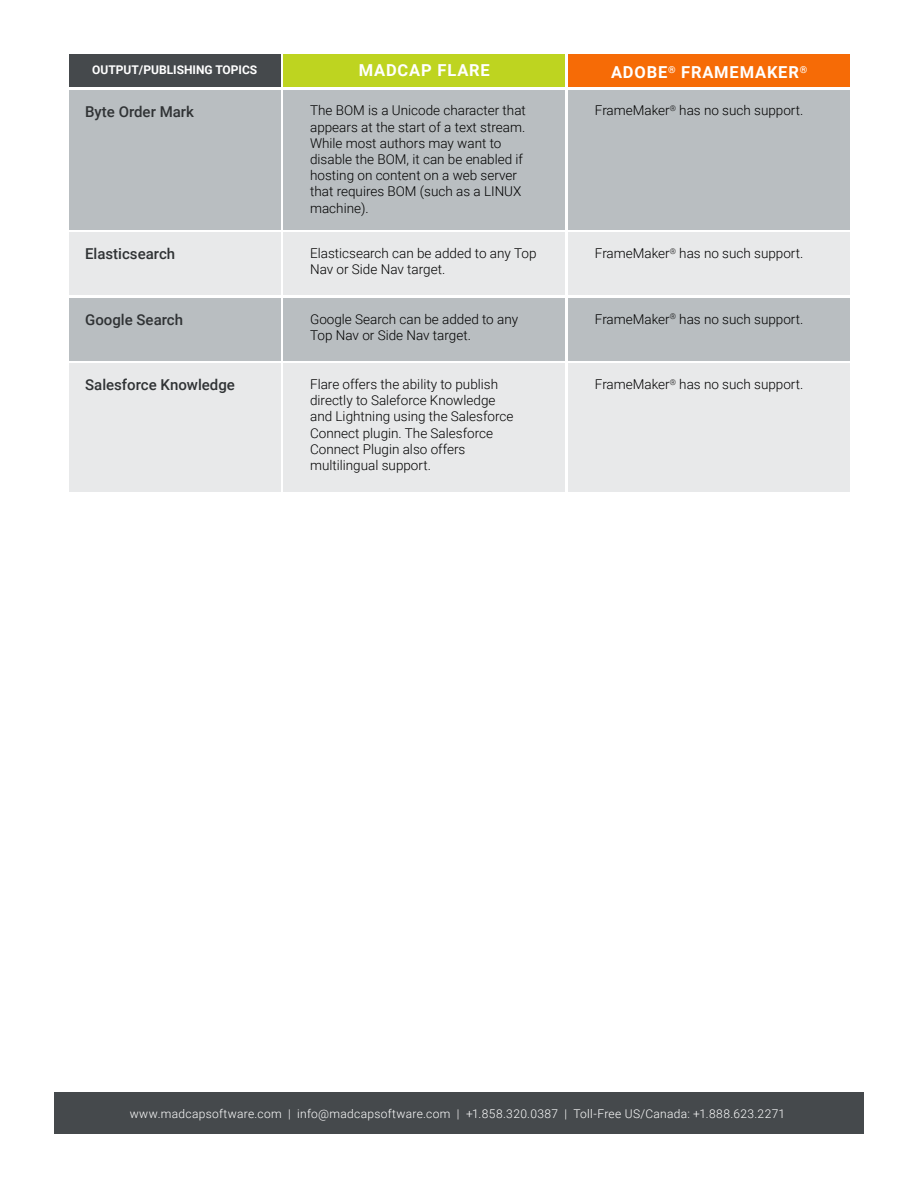
<style>
.page{position:relative;width:918px;height:1188px;background:#fff}
.page>*{position:absolute;margin:0;border:0;box-sizing:border-box;transform-origin:0 0}
.t1{font:700 16.5px "Roboto";letter-spacing:.05em;color:#fff}
.t2{font:500 15px "Roboto";color:#303335}
.t3{font:300 13.5px/16.2px "Roboto";color:#000}
.t4{font:300 12px "Roboto";letter-spacing:.025em;color:#fff}
.t5{font:700 12px "Roboto";color:#fff}
</style>
<div class="page">
<div style="left:54px;top:1092px;width:810px;height:42px;background:#45494c"></div>
<div style="left:69px;top:54px;width:211px;height:33px;background:#45494c"></div>
<div style="left:69px;top:90px;width:211px;height:139px;background:#b9bec1"></div>
<div style="left:69px;top:232px;width:211px;height:63px;background:#e8e9ea"></div>
<div style="left:69px;top:298px;width:211px;height:62px;background:#b9bec1"></div>
<div style="left:69px;top:363px;width:211px;height:129px;background:#e8e9ea"></div>
<div style="left:283px;top:54px;width:282px;height:33px;background:#bed420"></div>
<div style="left:283px;top:90px;width:282px;height:139px;background:#b9bec1"></div>
<div style="left:283px;top:232px;width:282px;height:63px;background:#e8e9ea"></div>
<div style="left:283px;top:298px;width:282px;height:62px;background:#b9bec1"></div>
<div style="left:283px;top:363px;width:282px;height:129px;background:#e8e9ea"></div>
<div style="left:568px;top:90px;width:282px;height:139px;background:#b9bec1"></div>
<div style="left:568px;top:232px;width:282px;height:63px;background:#e8e9ea"></div>
<div style="left:568px;top:298px;width:282px;height:62px;background:#b9bec1"></div>
<div style="left:568px;top:363px;width:282px;height:129px;background:#e8e9ea"></div>
<div style="left:568px;top:54px;width:282px;height:33px;background:#f66b06"></div>
<p class="t1" style="left:359px;top:59px;width:133px">MADCAP FLARE</p>
<p class="t5" style="left:92px;top:61px;width:167px">OUTPUT/PUBLISHING TOPICS</p>
<p class="t1" style="left:611px;top:61px;width:198px">ADOBE<sup>®</sup> FRAMEMAKER<sup>®</sup></p>
<p class="t2" style="left:85px;top:101px;width:110px">Byte Order Mark</p>
<p class="t2" style="left:85px;top:243px;width:92px">Elasticsearch</p>
<p class="t2" style="left:85px;top:309px;width:99px">Google Search</p>
<p class="t2" style="left:85px;top:374px;width:151px">Salesforce Knowledge</p>
<p class="t3" style="left:310px;top:102px;width:217px">The BOM is a Unicode character that appears at the start of a text stream.<br>While most authors may want to disable the BOM, it can be enabled if hosting on content on a web server that requires BOM (such as a LINUX machine).</p>
<p class="t3" style="left:310px;top:245px;width:228px">Elasticsearch can be added to any Top<br>Nav or Side Nav target.</p>
<p class="t3" style="left:310px;top:310px;width:210px">Google Search can be added to any<br>Top Nav or Side Nav target.</p>
<p class="t3" style="left:310px;top:376px;width:205px">Flare offers the ability to publish directly to Saleforce Knowledge and Lightning using the Salesforce<br>Connect plugin. The Salesforce<br>Connect Plugin also offers multilingual support.</p>
<p class="t3" style="left:595px;top:102px;width:210px">FrameMaker<sup>®</sup> has no such support.</p>
<p class="t3" style="left:595px;top:245px;width:210px">FrameMaker<sup>®</sup> has no such support.</p>
<p class="t3" style="left:595px;top:310px;width:210px">FrameMaker<sup>®</sup> has no such support.</p>
<p class="t3" style="left:595px;top:376px;width:210px">FrameMaker<sup>®</sup> has no such support.</p>
<p class="t4" style="left:130px;top:1105px;width:657px">www.madcapsoftware.com | info@madcapsoftware.com | +1.858.320.0387 | Toll-Free US/Canada: +1.888.623.2271</p>
</div>
